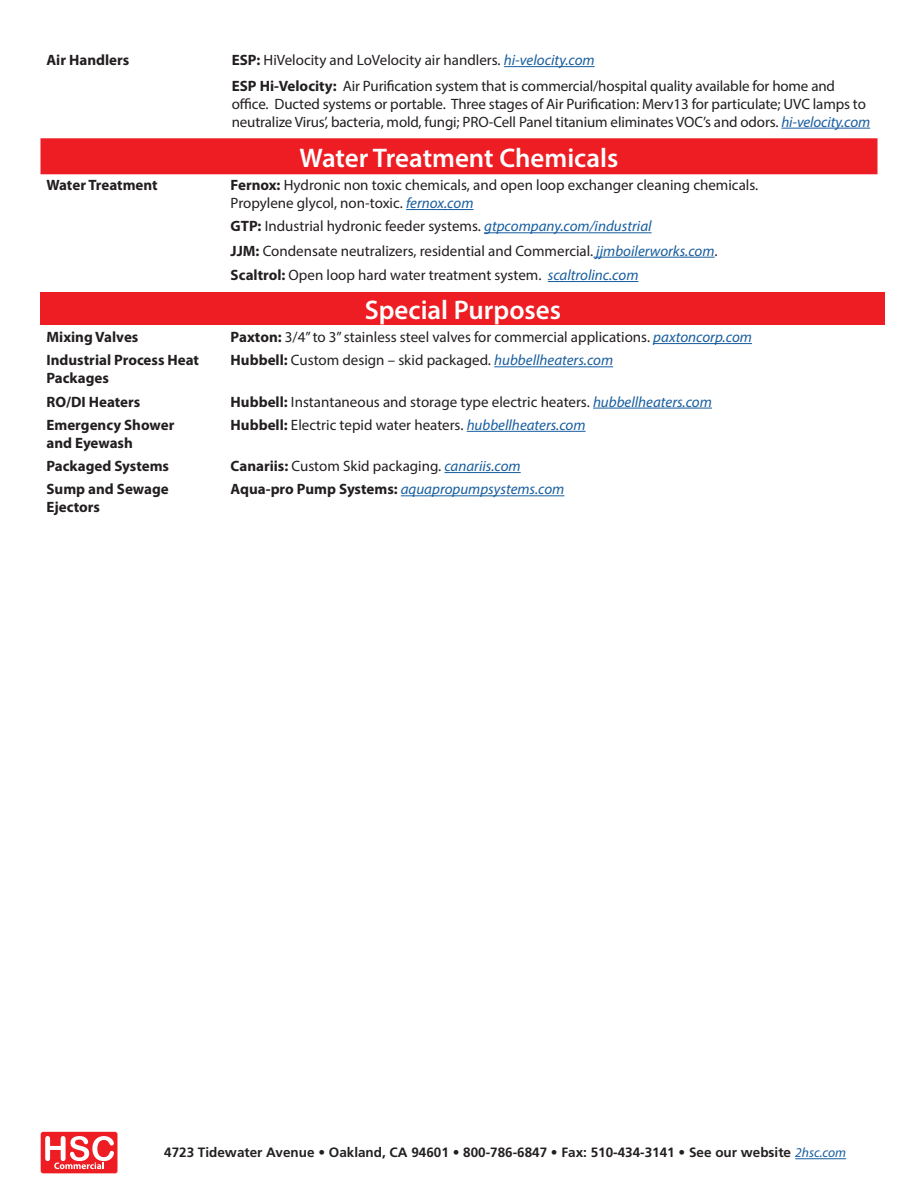
<style>
.page{position:relative;width:918px;height:1188px;background:#fff}
.page>*{position:absolute;margin:0;border:0;box-sizing:border-box;transform-origin:0 0}
.Linecard_Category{font:600 27px "Myriad Pro";color:#fff}
.Linecard_SubCategory{font:600 27px "Myriad Pro";color:#fff}
.Description_text{font:15px/18px "Myriad Pro";color:#231f20}
.Linecard_SubCategory-2{font:700 15px/18px "Myriad Pro";color:#231f20}
.Description_text-2{font:italic 15px "Myriad Pro";color:#175d9e}
.body{font:700 13.5px "Frutiger";color:#231f20}
.s1{font-weight:700}
.s2{font-style:italic;color:#175d9e}
.s3{font-weight:700;font-style:normal;color:#231f20}
.s4{font-family:"Myriad Pro";font-weight:400;font-style:italic;color:#175d9e}
</style>
<div class="page">
<div style="left:40px;top:138px;width:838px;height:36px;background:#ee1d23"></div>
<hr style="left:504px;top:66px;width:91px;height:1px;background:#175d9e">
<hr style="left:781px;top:128px;width:89px;height:1px;background:#175d9e">
<div style="left:40px;top:293px;width:845px;height:32px;background:#ee1d23"></div>
<hr style="left:406px;top:209px;width:67px;height:1px;background:#175d9e">
<hr style="left:484px;top:232px;width:168px;height:1px;background:#175d9e">
<hr style="left:593px;top:257px;width:122px;height:1px;background:#175d9e">
<hr style="left:548px;top:281px;width:90px;height:1px;background:#175d9e">
<hr style="left:653px;top:343px;width:99px;height:1px;background:#175d9e">
<hr style="left:494px;top:366px;width:119px;height:1px;background:#175d9e">
<hr style="left:593px;top:408px;width:119px;height:1px;background:#175d9e">
<hr style="left:467px;top:431px;width:119px;height:1px;background:#175d9e">
<hr style="left:445px;top:472px;width:76px;height:1px;background:#175d9e">
<hr style="left:401px;top:495px;width:163px;height:1px;background:#175d9e">
<hr style="left:795px;top:1158px;width:51px;height:1px;background:#175d9e">
<svg style="left:41px;top:1132px;width:77px;height:42px"></svg>
<p class="Linecard_SubCategory-2" style="left:46px;top:51px;width:84px">Air Handlers</p>
<p class="Description_text" style="left:232px;top:51px;width:364px"><span class="s1">ESP:</span> HiVelocity and LoVelocity air handlers. <span class="s2">hi-velocity.com</span></p>
<p class="Description_text" style="left:232px;top:76px;width:640px"><span class="s1">ESP Hi-Velocity:</span> Air Purification system that is commercial/hospital quality available for home and office. Ducted systems or portable. Three stages of Air Purification: Merv13 for particulate; UVC lamps to neutralize Virus’, bacteria, mold, fungi; PRO-Cell Panel titanium eliminates VOC’s and odors. <span class="s2">hi-velocity.com</span></p>
<p class="Linecard_Category" style="left:300px;top:141px;width:320px">Water Treatment Chemicals</p>
<p class="Linecard_SubCategory-2" style="left:46px;top:176px;width:113px">Water Treatment</p>
<p class="Description_text" style="left:231px;top:176px;width:529px"><span class="s1">Fernox:</span> Hydronic non toxic chemicals, and open loop exchanger cleaning chemicals.<br>Propylene glycol, non-toxic. <span class="s2">fernox.com</span></p>
<p class="Description_text" style="left:231px;top:217px;width:422px"><span class="s1">GTP:</span> Industrial hydronic feeder systems. <span class="s2">gtpcompany.com/industrial</span></p>
<p class="Description_text" style="left:231px;top:241px;width:489px"><span class="s1">JJM:</span> Condensate neutralizers, residential and Commercial. <span class="s2">jjmboilerworks.com</span>.</p>
<p class="Description_text" style="left:231px;top:266px;width:409px"><span class="s1">Scaltrol:</span> Open loop hard water treatment system. <span class="s2">scaltrolinc.com</span></p>
<p class="Linecard_SubCategory" style="left:365px;top:293px;width:198px">Special Purposes</p>
<p class="Linecard_SubCategory-2" style="left:46px;top:328px;width:93px">Mixing Valves</p>
<p class="Description_text" style="left:231px;top:328px;width:523px"><span class="s1">Paxton:</span> 3/4” to 3” stainless steel valves for commercial applications. <span class="s2">paxtoncorp.com</span></p>
<p class="Linecard_SubCategory-2" style="left:46px;top:351px;width:154px">Industrial Process Heat<br>Packages</p>
<p class="Description_text" style="left:231px;top:351px;width:384px"><span class="s1">Hubbell:</span> Custom design – skid packaged. <span class="s2">hubbellheaters.com</span></p>
<p class="Linecard_SubCategory-2" style="left:46px;top:392px;width:95px">RO/DI Heaters</p>
<p class="Description_text" style="left:231px;top:392px;width:483px"><span class="s1">Hubbell:</span> Instantaneous and storage type electric heaters. <span class="s2">hubbellheaters.com</span></p>
<p class="Linecard_SubCategory-2" style="left:46px;top:415px;width:129px">Emergency Shower and Eyewash</p>
<p class="Description_text" style="left:231px;top:416px;width:356px"><span class="s1">Hubbell:</span> Electric tepid water heaters. <span class="s2">hubbellheaters.com</span></p>
<p class="Linecard_SubCategory-2" style="left:46px;top:457px;width:124px">Packaged Systems</p>
<p class="Description_text" style="left:231px;top:457px;width:292px"><span class="s1">Canariis:</span> Custom Skid packaging. <span class="s2">canariis.com</span></p>
<p class="Linecard_SubCategory-2" style="left:46px;top:480px;width:124px">Sump and Sewage<br>Ejectors</p>
<p class="Description_text-2" style="left:231px;top:480px;width:335px"><span class="s3">Aqua-pro Pump Systems:</span> aquapropumpsystems.com</p>
<p class="body" style="left:164px;top:1145px;width:683px">4723 Tidewater Avenue • Oakland, CA 94601 • 800-786-6847 • Fax: 510-434-3141 • See our website <span class="s4">2hsc.com</span></p>
</div>
